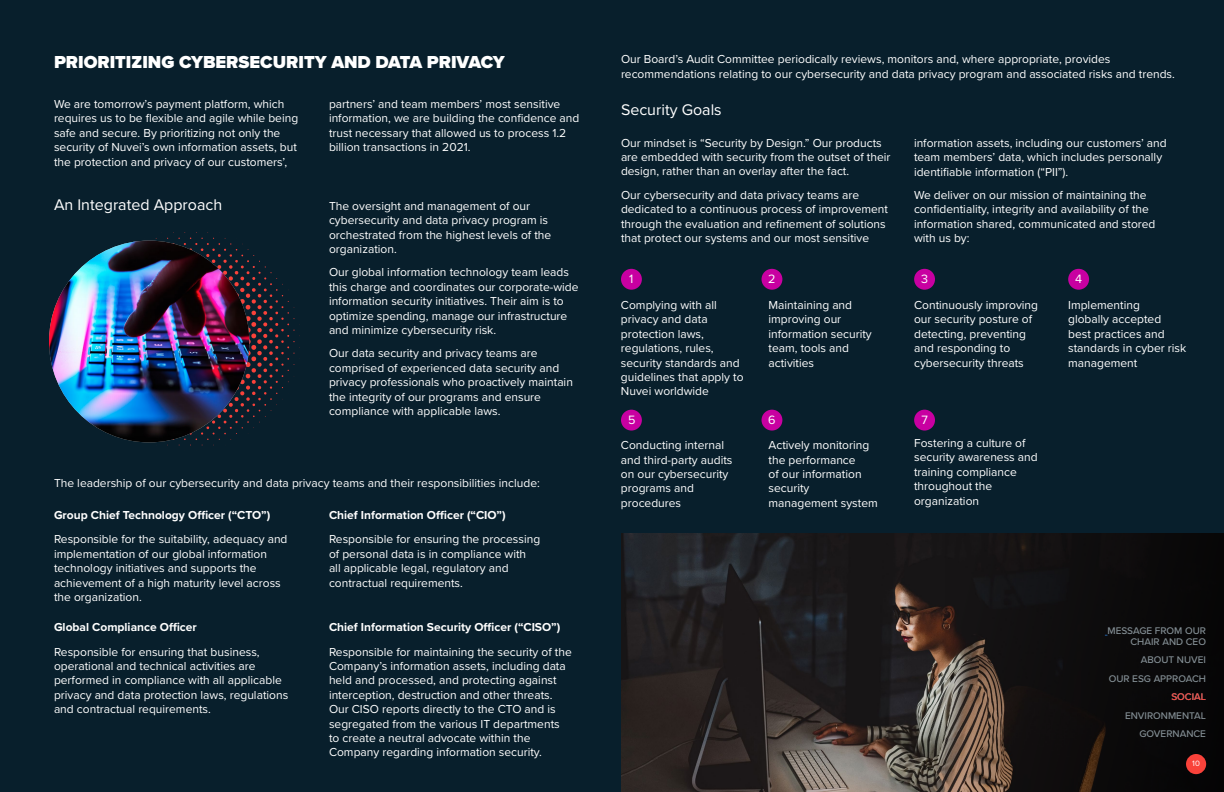
<style>
.page{position:relative;width:1224px;height:792px;background:#081f2c}
.page>*{position:absolute;margin:0;border:0;box-sizing:border-box;transform-origin:0 0}
.t1{font:900 18px "Proxima Nova";color:#fff}
.t2{font:16px "Proxima Nova";color:#fff}
.t3{font:12.5px "Proxima Nova";color:#fff}
.t4{font:12px/14.4px "Proxima Nova";color:#fff}
.t5{font:700 12px "Proxima Nova";color:#fff}
.t6{font:500 10px/18.5px "Proxima Nova";color:#848f95;text-align:right}
.t7{font:8px "Proxima Nova";color:#fff}
</style>
<div class="page">
<img style="left:621px;top:533px;width:324px;height:259px">
<svg style="left:945px;top:533px;width:279px;height:259px;background:#1a1514"></svg>
<svg style="left:141px;top:232px;width:159px;height:214px"></svg>
<img style="left:49px;top:241px;width:200px;height:201px">
<div style="left:621px;top:269px;width:21px;height:21px;background:#c800a1;border-radius:50%"></div>
<div style="left:621px;top:410px;width:21px;height:21px;background:#c800a1;border-radius:50%"></div>
<div style="left:1068px;top:269px;width:21px;height:21px;background:#c800a1;border-radius:50%"></div>
<div style="left:762px;top:269px;width:20px;height:21px;background:#c800a1;border-radius:50%"></div>
<div style="left:762px;top:410px;width:20px;height:21px;background:#c800a1;border-radius:50%"></div>
<div style="left:914px;top:269px;width:21px;height:21px;background:#c800a1;border-radius:50%"></div>
<div style="left:914px;top:410px;width:21px;height:21px;background:#c800a1;border-radius:50%"></div>
<div style="left:1186px;top:754px;width:20px;height:20px;background:#f9423a;border-radius:50%"></div>
<h1 class="t1" style="left:54px;top:49px;width:452px">PRIORITIZING CYBERSECURITY AND DATA PRIVACY</h1>
<p class="t4" style="left:54px;top:96px;width:246px">We are tomorrow’s payment platform, which requires us to be flexible and agile while being safe and secure. By prioritizing not only the security of Nuvei’s own information assets, but the protection and privacy of our customers’,</p>
<h2 class="t2" style="left:54px;top:193px;width:170px">An Integrated Approach</h2>
<p class="t4" style="left:329px;top:96px;width:252px">partners’ and team members’ most sensitive information, we are building the confidence and trust necessary that allowed us to process 1.2 billion transactions in 2021.</p>
<p class="t4" style="left:329px;top:198px;width:224px">The oversight and management of our cybersecurity and data privacy program is orchestrated from the highest levels of the organization.</p>
<p class="t4" style="left:329px;top:265px;width:251px">Our global information technology team leads this charge and coordinates our corporate-wide information security initiatives. Their aim is to optimize spending, manage our infrastructure and minimize cybersecurity risk.</p>
<p class="t4" style="left:329px;top:346px;width:245px">Our data security and privacy teams are comprised of experienced data security and privacy professionals who proactively maintain the integrity of our programs and ensure compliance with applicable laws.</p>
<p class="t4" style="left:54px;top:475px;width:487px">The leadership of our cybersecurity and data privacy teams and their responsibilities include:</p>
<p class="t5" style="left:54px;top:506px;width:218px">Group Chief Technology Officer (“CTO”)</p>
<p class="t5" style="left:329px;top:506px;width:178px">Chief Information Officer (“CIO”)</p>
<p class="t4" style="left:54px;top:532px;width:235px">Responsible for the suitability, adequacy and implementation of our global information technology initiatives and supports the achievement of a high maturity level across the organization.</p>
<p class="t4" style="left:329px;top:532px;width:213px">Responsible for ensuring the processing of personal data is in compliance with all applicable legal, regulatory and contractual requirements.</p>
<p class="t5" style="left:54px;top:618px;width:144px">Global Compliance Officer</p>
<p class="t5" style="left:329px;top:618px;width:233px">Chief Information Security Officer (“CISO”)</p>
<p class="t4" style="left:54px;top:644px;width:236px">Responsible for ensuring that business, operational and technical activities are performed in compliance with all applicable privacy and data protection laws, regulations and contractual requirements.</p>
<p class="t4" style="left:329px;top:644px;width:244px">Responsible for maintaining the security of the Company’s information assets, including data held and processed, and protecting against interception, destruction and other threats.<br>Our CISO reports directly to the CTO and is segregated from the various IT departments to create a neutral advocate within the Company regarding information security.</p>
<p class="t4" style="left:621px;top:52px;width:555px">Our Board’s Audit Committee periodically reviews, monitors and, where appropriate, provides recommendations relating to our cybersecurity and data privacy program and associated risks and trends.</p>
<h2 class="t2" style="left:621px;top:98px;width:102px">Security Goals</h2>
<p class="t4" style="left:621px;top:135px;width:271px">Our mindset is “Security by Design.” Our products are embedded with security from the outset of their design, rather than an overlay after the fact.</p>
<p class="t4" style="left:621px;top:187px;width:269px">Our cybersecurity and data privacy teams are dedicated to a continuous process of improvement through the evaluation and refinement of solutions that protect our systems and our most sensitive</p>
<p class="t4" style="left:914px;top:135px;width:254px">information assets, including our customers’ and team members’ data, which includes personally identifiable information (“PII”).</p>
<p class="t4" style="left:914px;top:187px;width:243px">We deliver on our mission of maintaining the confidentiality, integrity and availability of the information shared, communicated and stored with us by:</p>
<p class="t3" style="left:629px;top:270px;width:6px">1</p>
<p class="t3" style="left:768px;top:270px;width:9px">2</p>
<p class="t3" style="left:1075px;top:270px;width:8px">4</p>
<p class="t3" style="left:921px;top:270px;width:8px">3</p>
<p class="t4" style="left:621px;top:297px;width:124px">Complying with all privacy and data protection laws, regulations, rules, security standards and guidelines that apply to<br>Nuvei worldwide</p>
<p class="t4" style="left:1068px;top:297px;width:120px">Implementing<br>globally accepted best practices and standards in cyber risk management</p>
<p class="t4" style="left:914px;top:297px;width:125px">Continuously improving our security posture of detecting, preventing and responding to cybersecurity threats</p>
<p class="t4" style="left:769px;top:297px;width:105px">Maintaining and improving our information security team, tools and activities</p>
<p class="t3" style="left:628px;top:411px;width:9px">5</p>
<p class="t4" style="left:621px;top:437px;width:113px">Conducting internal and third-party audits on our cybersecurity programs and procedures</p>
<p class="t3" style="left:768px;top:411px;width:9px">6</p>
<p class="t4" style="left:769px;top:437px;width:111px">Actively monitoring the performance<br>of our information security management system</p>
<p class="t3" style="left:921px;top:411px;width:8px">7</p>
<p class="t4" style="left:914px;top:435px;width:125px">Fostering a culture of security awareness and training compliance throughout the organization</p>
<p class="t6" style="left:1107px;top:625px;width:100px;line-height:11px">MESSAGE FROM OUR<br>CHAIR AND CEO</p>
<p class="t6" style="left:1109px;top:650px;width:99px">ABOUT NUVEI<br>OUR ESG APPROACH<br>SOCIAL<br>ENVIRONMENTAL<br>GOVERNANCE</p>
<p class="t7" style="left:1192px;top:758px;width:9px">10</p>
</div>
